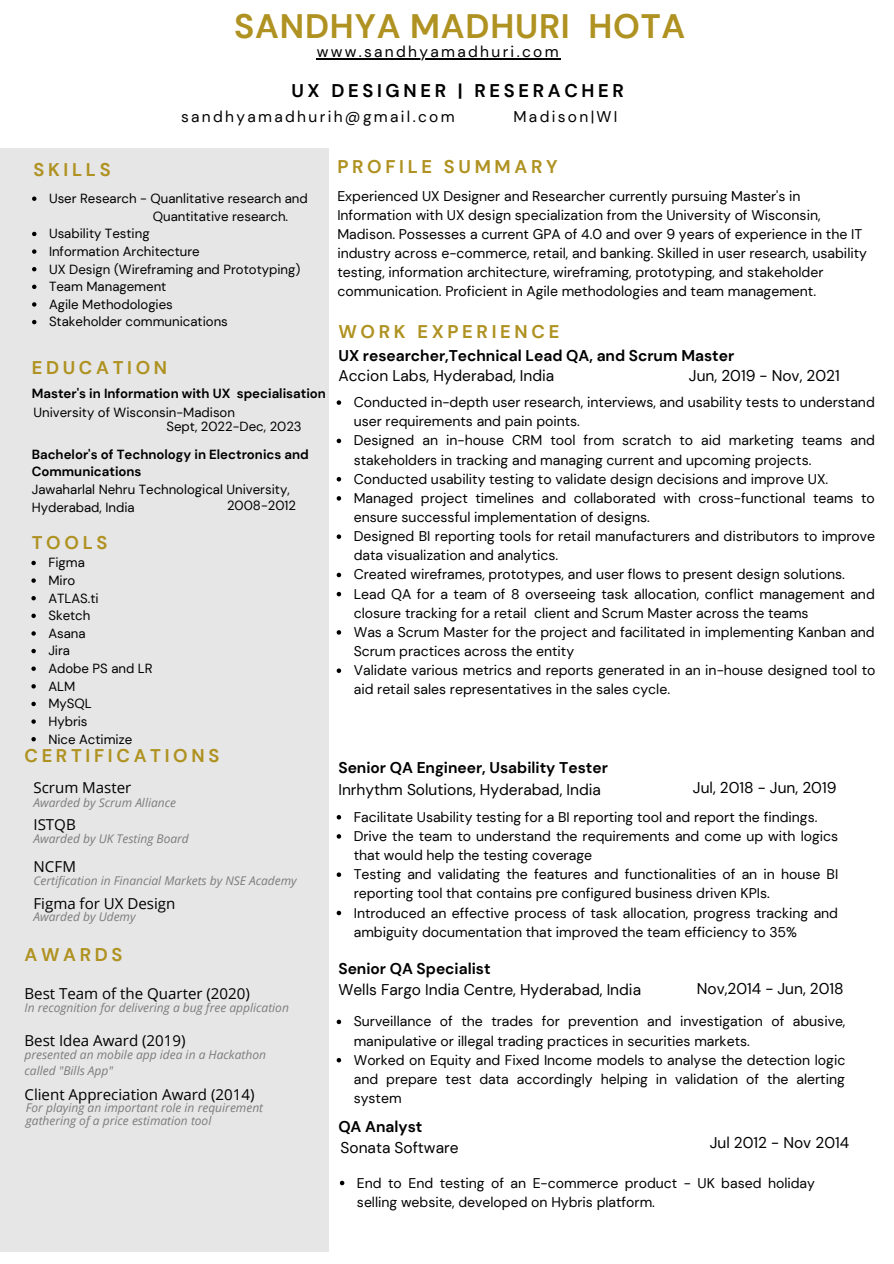
<style>
.page{position:relative;width:894px;height:1264px;background:#fff}
.page>*{position:absolute;margin:0;border:0;box-sizing:border-box;transform-origin:0 0}
.t1{font:700 33.9px "DM Sans";letter-spacing:.025em;color:#af9221}
.t2{font:700 18.3px "DM Sans";letter-spacing:.2em;color:#af9221}
.t3{font:700 18.3px "DM Sans";letter-spacing:.2em;color:#000}
.t4{font:15.6px "DM Sans";color:#000}
.t5{font:700 15.6px "DM Sans";color:#000}
.t6{font:15.6px "DM Sans";letter-spacing:.15em;color:#000}
.t7{font:15.15px "Open Sans";color:#000}
.t8{font:14.1px/19.2px "DM Sans";color:#000}
.t9{font:13.2px "DM Sans";color:#000}
.t10{font:700 13.2px "DM Sans";color:#000}
.t11{font:italic 12px/15.8px "Open Sans";color:#7c7c7c}
</style>
<div class="page">
<div style="left:0;top:148px;width:329px;height:1103px;background:#e6e6e6"></div>
<svg style="left:340px;top:1180px;width:4px;height:5px"></svg>
<svg style="left:336px;top:815px;width:5px;height:4px"></svg>
<svg style="left:336px;top:834px;width:5px;height:4px"></svg>
<svg style="left:336px;top:872px;width:5px;height:5px"></svg>
<svg style="left:336px;top:910px;width:5px;height:5px"></svg>
<svg style="left:336px;top:1019px;width:5px;height:5px"></svg>
<svg style="left:336px;top:1058px;width:5px;height:4px"></svg>
<svg style="left:32px;top:196px;width:4px;height:5px"></svg>
<svg style="left:32px;top:232px;width:4px;height:4px"></svg>
<svg style="left:32px;top:249px;width:4px;height:5px"></svg>
<svg style="left:32px;top:267px;width:4px;height:4px"></svg>
<svg style="left:32px;top:284px;width:4px;height:5px"></svg>
<svg style="left:32px;top:302px;width:4px;height:5px"></svg>
<svg style="left:32px;top:320px;width:4px;height:4px"></svg>
<svg style="left:336px;top:400px;width:5px;height:5px"></svg>
<svg style="left:336px;top:438px;width:5px;height:5px"></svg>
<svg style="left:336px;top:477px;width:5px;height:4px"></svg>
<svg style="left:336px;top:496px;width:5px;height:4px"></svg>
<svg style="left:336px;top:534px;width:5px;height:5px"></svg>
<svg style="left:336px;top:572px;width:5px;height:5px"></svg>
<svg style="left:336px;top:592px;width:5px;height:4px"></svg>
<svg style="left:336px;top:630px;width:5px;height:4px"></svg>
<svg style="left:336px;top:668px;width:5px;height:5px"></svg>
<svg style="left:31px;top:560px;width:5px;height:5px"></svg>
<svg style="left:31px;top:578px;width:5px;height:5px"></svg>
<svg style="left:31px;top:596px;width:5px;height:4px"></svg>
<svg style="left:31px;top:613px;width:5px;height:5px"></svg>
<svg style="left:31px;top:631px;width:5px;height:4px"></svg>
<svg style="left:31px;top:649px;width:5px;height:4px"></svg>
<svg style="left:31px;top:666px;width:5px;height:5px"></svg>
<svg style="left:31px;top:684px;width:5px;height:4px"></svg>
<svg style="left:31px;top:701px;width:5px;height:5px"></svg>
<svg style="left:31px;top:719px;width:5px;height:4px"></svg>
<svg style="left:31px;top:737px;width:5px;height:4px"></svg>
<hr style="left:316px;top:59px;width:245px;height:1px;background:#000">
<p class="t1" style="left:234px;top:4px;width:337px">SANDHYA MADHURI</p>
<p class="t1" style="left:588px;top:4px;width:98px">HOTA</p>
<p class="t6" style="left:316px;top:42px;width:243px">www.sandhyamadhuri.com</p>
<p class="t3" style="left:291px;top:78px;width:334px">UX DESIGNER | RESERACHER</p>
<p class="t6" style="left:181px;top:106px;width:275px">sandhyamadhurih@gmail.com</p>
<p class="t6" style="left:513px;top:106px;width:106px">Madison|WI</p>
<p class="t2" style="left:33px;top:158px;width:79px">SKILLS</p>
<p class="t2" style="left:337px;top:155px;width:222px">PROFILE SUMMARY</p>
<p class="t9" style="left:49px;top:190px;width:260px">User Research - Quanlitative research and</p>
<p class="t9" style="left:49px;top:225px;width:102px">Usability Testing</p>
<p class="t9" style="left:49px;top:243px;width:152px">Information Architecture</p>
<p class="t9" style="left:49px;top:260px;width:253px">UX Design (Wireframing and Prototyping)</p>
<p class="t9" style="left:49px;top:278px;width:119px">Team Management</p>
<p class="t9" style="left:49px;top:296px;width:125px">Agile Methodologies</p>
<p class="t9" style="left:49px;top:313px;width:180px">Stakeholder communications</p>
<p class="t8" style="left:337px;top:186px;width:531px">Experienced UX Designer and Researcher currently pursuing Master's in Information with UX design specialization from the University of Wisconsin, Madison. Possesses a current GPA of 4.0 and over 9 years of experience in the IT industry across e-commerce, retail, and banking. Skilled in user research, usability testing, information architecture, wireframing, prototyping, and stakeholder communication. Proficient in Agile methodologies and team management.</p>
<p class="t9" style="left:153px;top:208px;width:137px">Quantitative research.</p>
<p class="t2" style="left:338px;top:320px;width:222px">WORK EXPERIENCE</p>
<p class="t5" style="left:338px;top:345px;width:397px">UX researcher,Technical Lead QA, and Scrum Master</p>
<p class="t4" style="left:338px;top:366px;width:217px">Accion Labs, Hyderabad, India</p>
<p class="t8" style="left:353px;top:393px;width:522px">Conducted in-depth user research, interviews, and usability tests to understand user requirements and pain points.</p>
<p class="t8" style="left:353px;top:431px;width:522px">Designed an in-house CRM tool from scratch to aid marketing teams and stakeholders in tracking and managing current and upcoming projects.</p>
<p class="t8" style="left:353px;top:469px;width:476px">Conducted usability testing to validate design decisions and improve UX.</p>
<p class="t8" style="left:353px;top:488px;width:522px">Managed project timelines and collaborated with cross-functional teams to ensure successful implementation of designs.</p>
<p class="t8" style="left:353px;top:527px;width:523px">Designed BI reporting tools for retail manufacturers and distributors to improve data visualization and analytics.</p>
<p class="t8" style="left:353px;top:565px;width:492px">Created wireframes, prototypes, and user flows to present design solutions.</p>
<p class="t8" style="left:353px;top:584px;width:522px">Lead QA for a team of 8 overseeing task allocation, conflict management and closure tracking for a retail client and Scrum Master across the teams</p>
<p class="t8" style="left:353px;top:622px;width:522px">Was a Scrum Master for the project and facilitated in implementing Kanban and<br>Scrum practices across the entity</p>
<p class="t8" style="left:353px;top:660px;width:523px">Validate various metrics and reports generated in an in-house designed tool to aid retail sales representatives in the sales cycle.</p>
<p class="t2" style="left:32px;top:356px;width:137px">EDUCATION</p>
<p class="t10" style="left:32px;top:385px;width:295px">Master's in Information with UX specialisation</p>
<p class="t9" style="left:33px;top:403px;width:203px">University of Wisconsin-Madison</p>
<p class="t9" style="left:166px;top:418px;width:137px">Sept, 2022-Dec, 2023</p>
<p class="t10" style="left:32px;top:445px;width:278px">Bachelor's of Technology in Electronics and</p>
<p class="t10" style="left:32px;top:463px;width:111px">Communications</p>
<p class="t9" style="left:32px;top:481px;width:259px">Jawaharlal Nehru Technological University,</p>
<p class="t9" style="left:32px;top:498px;width:104px">Hyderabad, India</p>
<p class="t9" style="left:227px;top:497px;width:70px">2008-2012</p>
<p class="t4" style="left:688px;top:366px;width:152px">Jun, 2019 - Nov, 2021</p>
<p class="t2" style="left:32px;top:531px;width:77px">TOOLS</p>
<p class="t9" style="left:48px;top:554px;width:38px">Figma</p>
<p class="t9" style="left:48px;top:572px;width:28px">Miro</p>
<p class="t9" style="left:48px;top:589px;width:52px">ATLAS.ti</p>
<p class="t9" style="left:48px;top:607px;width:44px">Sketch</p>
<p class="t9" style="left:48px;top:624px;width:39px">Asana</p>
<p class="t9" style="left:48px;top:642px;width:23px">Jira</p>
<p class="t9" style="left:48px;top:660px;width:106px">Adobe PS and LR</p>
<p class="t9" style="left:48px;top:677px;width:28px">ALM</p>
<p class="t9" style="left:48px;top:695px;width:45px">MySQL</p>
<p class="t9" style="left:48px;top:713px;width:41px">Hybris</p>
<p class="t9" style="left:48px;top:730px;width:85px">Nice Actimize</p>
<p class="t2" style="left:24px;top:744px;width:196px">CERTIFICATIONS</p>
<p class="t7" style="left:33px;top:777px;width:99px">Scrum Master</p>
<p class="t7" style="left:33px;top:814px;width:44px">ISTQB</p>
<p class="t11" style="left:33px;top:794px;width:144px">Awarded by Scrum Alliance</p>
<p class="t11" style="left:33px;top:830px;width:157px">Awarded by UK Testing Board</p>
<p class="t7" style="left:33px;top:855px;width:44px">NCFM</p>
<p class="t7" style="left:33px;top:892px;width:143px">Figma for UX Design</p>
<p class="t2" style="left:24px;top:942px;width:100px">AWARDS</p>
<p class="t11" style="left:33px;top:872px;width:265px">Certification in Financial Markets by NSE Academy</p>
<p class="t11" style="left:33px;top:908px;width:104px">Awarded by Udemy</p>
<p class="t7" style="left:24px;top:982px;width:227px">Best Team of the Quarter (2020)</p>
<p class="t11" style="left:24px;top:999px;width:266px">In recognition for delivering a bug free application</p>
<p class="t7" style="left:24px;top:1030px;width:162px">Best Idea Award (2019)</p>
<p class="t11" style="left:24px;top:1046px;width:243px">presented an mobile app idea in a Hackathon called "Bills App"</p>
<p class="t7" style="left:24px;top:1083px;width:231px">Client Appreciation Award (2014)</p>
<p class="t11" style="left:26px;top:1099px;width:239px">For playing an important role in requirement</p>
<p class="t11" style="left:26px;top:1112px;width:187px">gathering of a price estimation tool</p>
<p class="t5" style="left:338px;top:758px;width:271px">Senior QA Engineer, Usability Tester</p>
<p class="t4" style="left:338px;top:779px;width:264px">Inrhythm Solutions, Hyderabad, India</p>
<p class="t4" style="left:692px;top:778px;width:145px">Jul, 2018 - Jun, 2019</p>
<p class="t8" style="left:353px;top:807px;width:465px">Facilitate Usability testing for a BI reporting tool and report the findings.</p>
<p class="t8" style="left:353px;top:826px;width:486px">Drive the team to understand the requirements and come up with logics that would help the testing coverage</p>
<p class="t8" style="left:353px;top:864px;width:486px">Testing and validating the features and functionalities of an in house BI reporting tool that contains pre configured business driven KPIs.</p>
<p class="t8" style="left:353px;top:903px;width:485px">Introduced an effective process of task allocation, progress tracking and ambiguity documentation that improved the team efficiency to 35%</p>
<p class="t5" style="left:338px;top:958px;width:154px">Senior QA Specialist</p>
<p class="t4" style="left:338px;top:979px;width:304px">Wells Fargo India Centre, Hyderabad, India</p>
<p class="t4" style="left:696px;top:978px;width:148px">Nov,2014 - Jun, 2018</p>
<p class="t8" style="left:353px;top:1011px;width:493px">Surveillance of the trades for prevention and investigation of abusive, manipulative or illegal trading practices in securities markets.</p>
<p class="t8" style="left:353px;top:1050px;width:493px;text-align:justify">Worked on Equity and Fixed Income models to analyse the detection logic and prepare test data accordingly helping in validation of the alerting system</p>
<p class="t5" style="left:338px;top:1116px;width:86px">QA Analyst</p>
<p class="t4" style="left:709px;top:1132px;width:141px">Jul 2012 - Nov 2014</p>
<p class="t4" style="left:340px;top:1137px;width:119px">Sonata Software</p>
<p class="t8" style="left:357px;top:1173px;width:459px">End to End testing of an E-commerce product - UK based holiday selling website, developed on Hybris platform.</p>
</div>
